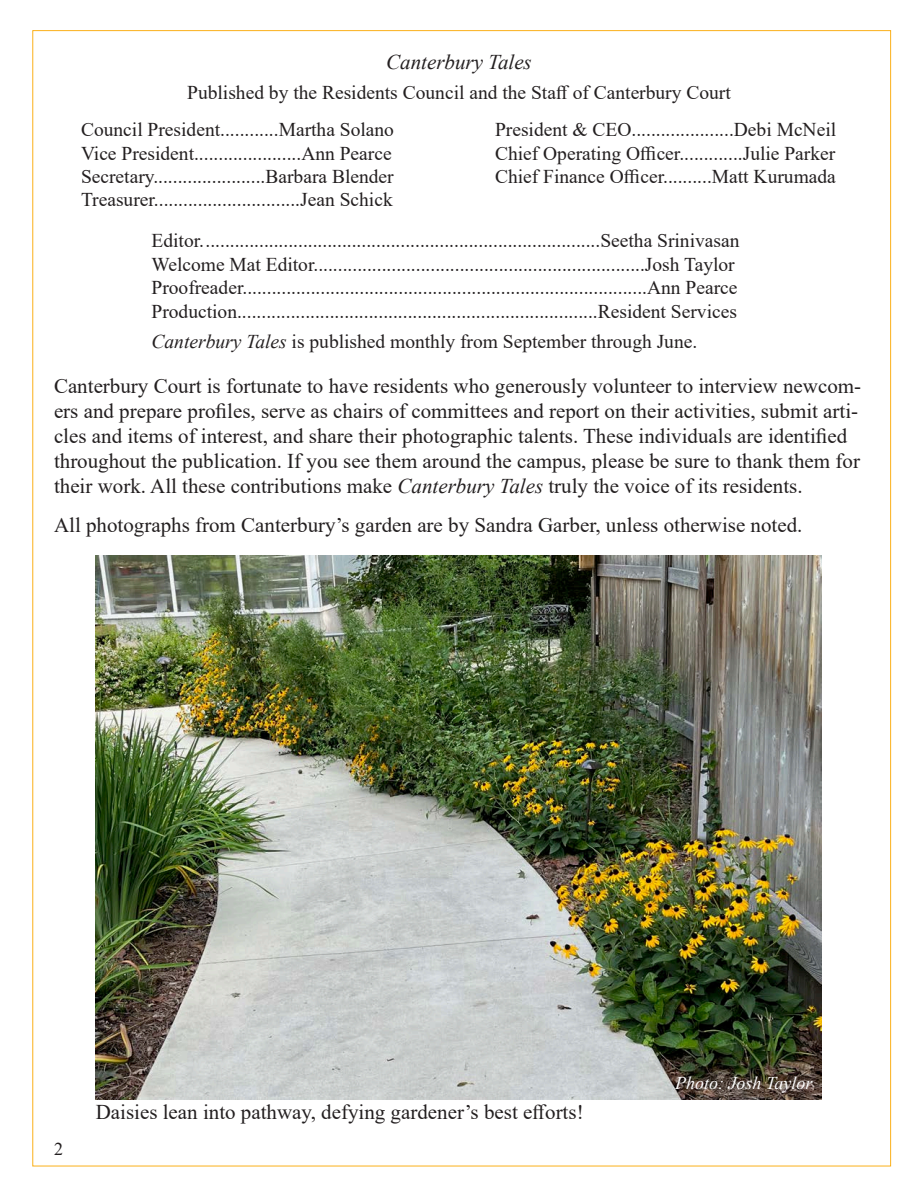
<style>
.page{position:relative;width:918px;height:1188px;background:#fff}
.page>*{position:absolute;margin:0;border:0;box-sizing:border-box;transform-origin:0 0}
.t1{font:21px/25.2px "Times New Roman";color:#231f20}
.Box_Text{font:italic 21px "Times New Roman";color:#231f20}
.Box_Text-2{font:19.5px "Times New Roman";color:#231f20}
.Photo_credit{font:italic 18px "Times New Roman";color:#fff}
.t2{font:18px "Times New Roman";color:#231f20}
.s1{font-style:italic}
</style>
<div class="page">
<img style="left:95px;top:555px;width:726px;height:544px">
<p class="Box_Text" style="left:386px;top:47px;width:147px">Canterbury Tales</p>
<p class="Box_Text-2" style="left:187px;top:78px;width:545px">Published by the Residents Council and the Staff of Canterbury Court</p>
<p class="Box_Text-2" style="left:81px;top:116px;width:315px">Council President............Martha Solano</p>
<p class="Box_Text-2" style="left:81px;top:139px;width:312px">Vice President......................Ann Pearce</p>
<p class="Box_Text-2" style="left:81px;top:163px;width:314px">Secretary.......................Barbara Blender</p>
<p class="Box_Text-2" style="left:81px;top:186px;width:313px">Treasurer..............................Jean Schick</p>
<p class="Box_Text-2" style="left:495px;top:116px;width:343px">President &amp; CEO.....................Debi McNeil</p>
<p class="Box_Text-2" style="left:495px;top:139px;width:342px">Chief Operating Officer.............Julie Parker</p>
<p class="Box_Text-2" style="left:495px;top:163px;width:342px">Chief Finance Officer..........Matt Kurumada</p>
<p class="Box_Text-2" style="left:152px;top:227px;width:590px">Editor..................................................................................Seetha Srinivasan</p>
<p class="Box_Text-2" style="left:152px;top:251px;width:585px">Welcome Mat Editor....................................................................Josh Taylor</p>
<p class="Box_Text-2" style="left:152px;top:274px;width:588px">Proofreader...................................................................................Ann Pearce</p>
<p class="Box_Text-2" style="left:152px;top:297px;width:587px">Production..........................................................................Resident Services</p>
<p class="Box_Text-2" style="left:152px;top:328px;width:547px"><span class="s1">Canterbury Tales</span> is published monthly from September through June.</p>
<p class="t1" style="left:54px;top:372px;width:809px">Canterbury Court is fortunate to have residents who generously volunteer to interview newcom&shy;ers and prepare profiles, serve as chairs of committees and report on their activities, submit arti&shy;cles and items of interest, and share their photographic talents. These individuals are identified throughout the publication. If you see them around the campus, please be sure to thank them for their work. All these contributions make <span class="s1">Canterbury Tales</span> truly the voice of its residents.</p>
<p class="t1" style="left:54px;top:512px;width:750px">All photographs from Canterbury’s garden are by Sandra Garber, unless otherwise noted.</p>
<p class="t2" style="left:54px;top:1136px;width:10px">2</p>
<p class="t1" style="left:96px;top:1099px;width:489px">Daisies lean into pathway, defying gardener’s best efforts!</p>
<p class="Photo_credit" style="left:675px;top:1071px;width:139px">Photo: Josh Taylor</p>
</div>
